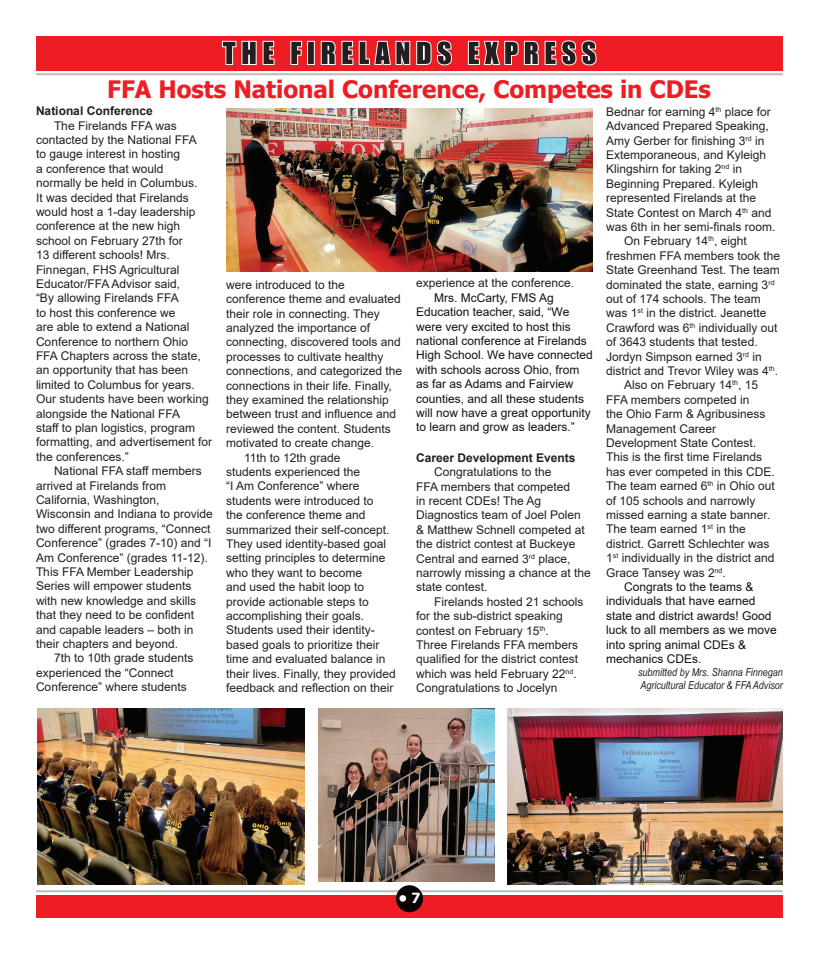
<style>
.page{position:relative;width:819px;height:954px;background:#fff}
.page>*{position:absolute;margin:0;border:0;box-sizing:border-box;transform-origin:0 0}
.t1{font:700 24px "Tahoma";color:#ee1d23}
.t2{font:700 14px "Tahoma";color:#fff}
.t3{font:12px/14.4px "Arial";color:#231f20}
.t4{font:12px/14.4px "Arial";color:#0f1315}
.t5{font:700 12px "Arial";color:#231f20}
.t6{font:italic 11px/13.2px "Arial Narrow";color:#231f20}
</style>
<div class="page">
<div style="left:36px;top:896px;width:747px;height:22px;background:#ee1d23"></div>
<hr style="left:36px;top:890px;width:747px;height:2px;background:#bcbdc0">
<div style="left:396px;top:885px;width:27px;height:27px;background:#080302;border-radius:50%"></div>
<div style="left:36px;top:36px;width:747px;height:34px;background:#ee1d23"></div>
<svg style="left:221px;top:40px;width:376px;height:26px"></svg>
<hr style="left:36px;top:73px;width:747px;height:2px;background:#bcbdc0">
<img style="left:226px;top:108px;width:367px;height:164px">
<img style="left:318px;top:708px;width:177px;height:174px">
<img style="left:507px;top:708px;width:276px;height:177px">
<img style="left:37px;top:708px;width:268px;height:177px">
<h1 class="t1" style="left:107px;top:73px;width:605px">FFA Hosts National Conference, Competes in CDEs</h1>
<p class="t5" style="left:36px;top:102px;width:118px">National Conference</p>
<p class="t3" style="left:36px;top:118px;width:178px;text-indent:18px">The Firelands FFA was contacted by the National FFA<br>to gauge interest in hosting<br>a conference that would<br>normally be held in Columbus.<br>It was decided that Firelands would host a 1-day leadership conference at the new high school on February 27th for<br>13 different schools! Mrs.<br>Finnegan, FHS Agricultural<br>Educator/FFA Advisor said,<br>“By allowing Firelands FFA<br>to host this conference we<br>are able to extend a National<br>Conference to northern Ohio<br>FFA Chapters across the state, an opportunity that has been limited to Columbus for years.<br>Our students have been working alongside the National FFA<br>staff to plan logistics, program formatting, and advertisement for the conferences.”</p>
<p class="t3" style="left:54px;top:464px;width:149px">National FFA staff members</p>
<p class="t3" style="left:36px;top:478px;width:132px">arrived at Firelands from</p>
<p class="t3" style="left:36px;top:492px;width:125px">California, Washington,</p>
<p class="t3" style="left:36px;top:507px;width:178px">Wisconsin and Indiana to provide</p>
<p class="t3" style="left:36px;top:521px;width:176px">two different programs, “Connect</p>
<p class="t3" style="left:36px;top:536px;width:177px">Conference” (grades 7-10) and “I</p>
<p class="t3" style="left:36px;top:550px;width:173px">Am Conference” (grades 11-12).</p>
<p class="t3" style="left:36px;top:564px;width:159px">This FFA Member Leadership</p>
<p class="t3" style="left:36px;top:579px;width:157px">Series will empower students</p>
<p class="t3" style="left:36px;top:593px;width:162px">with new knowledge and skills</p>
<p class="t3" style="left:36px;top:608px;width:160px">that they need to be confident</p>
<p class="t3" style="left:36px;top:622px;width:159px">and capable leaders – both in</p>
<p class="t3" style="left:36px;top:636px;width:144px">their chapters and beyond.</p>
<p class="t3" style="left:54px;top:651px;width:141px">7th to 10th grade students</p>
<p class="t3" style="left:36px;top:665px;width:139px">experienced the “Connect</p>
<p class="t3" style="left:36px;top:680px;width:152px">Conference” where students</p>
<p class="t3" style="left:606px;top:104px;width:166px">Bednar for earning 4<sup>th</sup> place for</p>
<p class="t3" style="left:606px;top:119px;width:164px">Advanced Prepared Speaking,</p>
<p class="t3" style="left:606px;top:133px;width:160px">Amy Gerber for finishing 3<sup>rd</sup> in</p>
<p class="t3" style="left:606px;top:147px;width:162px">Extemporaneous, and Kyleigh</p>
<p class="t3" style="left:606px;top:162px;width:137px">Klingshirn for taking 2<sup>nd</sup> in</p>
<p class="t3" style="left:606px;top:176px;width:154px">Beginning Prepared. Kyleigh</p>
<p class="t3" style="left:606px;top:191px;width:152px">represented Firelands at the</p>
<p class="t3" style="left:606px;top:205px;width:167px">State Contest on March 4<sup>th</sup> and</p>
<p class="t3" style="left:606px;top:219px;width:171px">was 6th in her semi-finals room.</p>
<p class="t3" style="left:624px;top:234px;width:124px">On February 14<sup>th</sup>, eight</p>
<p class="t3" style="left:606px;top:248px;width:176px">freshmen FFA members took the</p>
<p class="t3" style="left:606px;top:263px;width:175px">State Greenhand Test. The team</p>
<p class="t3" style="left:606px;top:277px;width:170px">dominated the state, earning 3<sup>rd</sup></p>
<p class="t3" style="left:606px;top:291px;width:156px">out of 174 schools. The team</p>
<p class="t3" style="left:606px;top:306px;width:162px">was 1<sup>st</sup> in the district. Jeanette</p>
<p class="t3" style="left:606px;top:320px;width:173px">Crawford was 6<sup>th</sup> individually out</p>
<p class="t3" style="left:606px;top:335px;width:153px">of 3643 students that tested.</p>
<p class="t3" style="left:606px;top:349px;width:157px">Jordyn Simpson earned 3<sup>rd</sup> in</p>
<p class="t3" style="left:606px;top:363px;width:173px">district and Trevor Wiley was 4<sup>th</sup>.</p>
<p class="t3" style="left:624px;top:378px;width:135px">Also on February 14<sup>th</sup>, 15</p>
<p class="t3" style="left:606px;top:392px;width:145px">FFA members competed in</p>
<p class="t3" style="left:606px;top:407px;width:161px">the Ohio Farm &amp; Agribusiness</p>
<p class="t3" style="left:606px;top:421px;width:112px">Management Career</p>
<p class="t3" style="left:606px;top:435px;width:152px">Development State Contest.</p>
<p class="t3" style="left:606px;top:450px;width:158px">This is the first time Firelands</p>
<p class="t3" style="left:606px;top:464px;width:170px">has ever competed in this CDE.</p>
<p class="t3" style="left:606px;top:479px;width:170px">The team earned 6<sup>th</sup> in Ohio out</p>
<p class="t3" style="left:606px;top:493px;width:151px">of 105 schools and narrowly</p>
<p class="t3" style="left:606px;top:507px;width:166px">missed earning a state banner.</p>
<p class="t3" style="left:606px;top:522px;width:141px">The team earned 1<sup>st</sup> in the</p>
<p class="t3" style="left:606px;top:536px;width:165px">district. Garrett Schlechter was</p>
<p class="t3" style="left:606px;top:551px;width:170px">1<sup>st</sup> individually in the district and</p>
<p class="t3" style="left:606px;top:565px;width:121px">Grace Tansey was 2<sup>nd</sup>.</p>
<p class="t4" style="left:624px;top:579px;width:131px">Congrats to the teams &amp;</p>
<p class="t4" style="left:606px;top:594px;width:151px">individuals that have earned</p>
<p class="t4" style="left:606px;top:608px;width:167px">state and district awards! Good</p>
<p class="t4" style="left:606px;top:623px;width:172px">luck to all members as we move</p>
<p class="t4" style="left:606px;top:637px;width:142px">into spring animal CDEs &amp;</p>
<p class="t4" style="left:606px;top:651px;width:97px">mechanics CDEs.</p>
<p class="t6" style="left:638px;top:665px;width:146px">submitted by Mrs. Shanna Finnegan<br>Agricultural Educator &amp; FFA Advisor</p>
<p class="t3" style="left:416px;top:276px;width:160px">experience at the conference.</p>
<p class="t4" style="left:416px;top:290px;width:178px;text-indent:18px">Mrs. McCarty, FMS Ag<br>Education teacher, said, “We were very excited to host this national conference at Firelands<br>High School. We have connected with schools across Ohio, from as far as Adams and Fairview counties, and all these students will now have a great opportunity to learn and grow as leaders.”</p>
<p class="t3" style="left:226px;top:277px;width:120px">were introduced to the</p>
<p class="t3" style="left:226px;top:292px;width:176px">conference theme and evaluated</p>
<p class="t3" style="left:226px;top:306px;width:155px">their role in connecting. They</p>
<p class="t3" style="left:226px;top:320px;width:146px">analyzed the importance of</p>
<p class="t3" style="left:226px;top:335px;width:176px">connecting, discovered tools and</p>
<p class="t3" style="left:226px;top:349px;width:159px">processes to cultivate healthy</p>
<p class="t3" style="left:226px;top:364px;width:178px">connections, and categorized the</p>
<p class="t3" style="left:226px;top:378px;width:167px">connections in their life. Finally,</p>
<p class="t3" style="left:226px;top:392px;width:164px">they examined the relationship</p>
<p class="t3" style="left:226px;top:407px;width:172px">between trust and influence and</p>
<p class="t3" style="left:226px;top:421px;width:166px">reviewed the content. Students</p>
<p class="t3" style="left:226px;top:436px;width:150px">motivated to create change.</p>
<p class="t3" style="left:244px;top:450px;width:98px">11th to 12th grade</p>
<p class="t3" style="left:226px;top:464px;width:136px">students experienced the</p>
<p class="t3" style="left:226px;top:479px;width:135px">“I Am Conference” where</p>
<p class="t3" style="left:226px;top:493px;width:149px">students were introduced to</p>
<p class="t3" style="left:226px;top:508px;width:141px">the conference theme and</p>
<p class="t3" style="left:226px;top:522px;width:165px">summarized their self-concept.</p>
<p class="t3" style="left:226px;top:536px;width:162px">They used identity-based goal</p>
<p class="t3" style="left:226px;top:551px;width:161px">setting principles to determine</p>
<p class="t3" style="left:226px;top:565px;width:138px">who they want to become</p>
<p class="t3" style="left:226px;top:580px;width:140px">and used the habit loop to</p>
<p class="t3" style="left:226px;top:594px;width:144px">provide actionable steps to</p>
<p class="t3" style="left:226px;top:608px;width:140px">accomplishing their goals.</p>
<p class="t3" style="left:226px;top:623px;width:150px">Students used their identity-</p>
<p class="t3" style="left:226px;top:637px;width:155px">based goals to prioritize their</p>
<p class="t3" style="left:226px;top:652px;width:161px">time and evaluated balance in</p>
<p class="t3" style="left:226px;top:666px;width:171px">their lives. Finally, they provided</p>
<p class="t3" style="left:226px;top:680px;width:169px">feedback and reflection on their</p>
<p class="t5" style="left:416px;top:449px;width:161px">Career Development Events</p>
<p class="t3" style="left:416px;top:465px;width:176px;text-indent:18px">Congratulations to the<br>FFA members that competed<br>in recent CDEs! The Ag<br>Diagnostics team of Joel Polen &amp; Matthew Schnell competed at the district contest at Buckeye<br>Central and earned 3<sup>rd</sup> place, narrowly missing a chance at the state contest.</p>
<p class="t3" style="left:416px;top:594px;width:169px;text-indent:18px">Firelands hosted 21 schools for the sub-district speaking contest on February 15<sup>th</sup>.<br>Three Firelands FFA members qualified for the district contest which was held February 22<sup>nd</sup>.<br>Congratulations to Jocelyn</p>
<p class="t2" style="left:399px;top:888px;width:23px">• 7</p>
</div>
